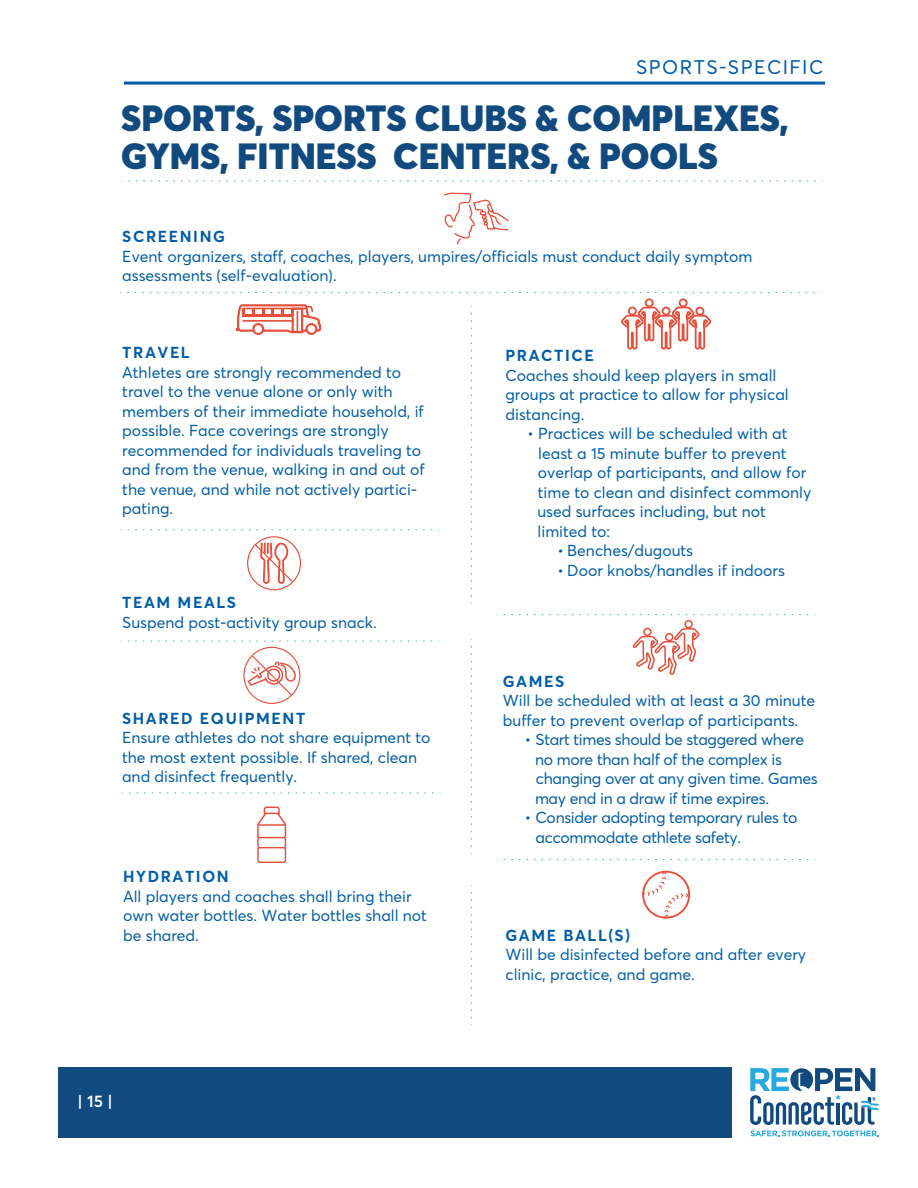
<style>
.page{position:relative;width:918px;height:1188px;background:#fff}
.page>*{position:absolute;margin:0;border:0;box-sizing:border-box;transform-origin:0 0}
.t1{font:900 36px/37.8px "Averta PE";color:#114a7f}
.t2{font:19.5px "Averta PE";letter-spacing:.075em;color:#015da7}
.t3{font:600 16.5px "Averta PE";color:#fff}
.t4{font:15.75px/19.5px "Averta PE";color:#015da7}
.t5{font:15.75px/19.5px "Averta PE";letter-spacing:-.02em;color:#015da7}
.t6{font:700 15.75px "Averta PE";letter-spacing:.1em;color:#015da7}
</style>
<div class="page">
<div style="left:58px;top:1068px;width:673px;height:70px;background:#114a7f"></div>
<svg style="left:750px;top:1068px;width:129px;height:68px"></svg>
<hr style="left:124px;top:82px;width:701px;height:3px;background:#015da7">
<svg style="left:128px;top:180px;width:695px;height:1px"></svg>
<svg style="left:127px;top:292px;width:695px;height:1px"></svg>
<svg style="left:128px;top:641px;width:311px;height:1px"></svg>
<svg style="left:128px;top:529px;width:311px;height:1px"></svg>
<svg style="left:471px;top:306px;width:1px;height:291px"></svg>
<svg style="left:471px;top:639px;width:1px;height:208px"></svg>
<svg style="left:471px;top:885px;width:1px;height:133px"></svg>
<svg style="left:504px;top:859px;width:311px;height:1px"></svg>
<svg style="left:129px;top:792px;width:312px;height:1px"></svg>
<svg style="left:444px;top:192px;width:65px;height:53px"></svg>
<svg style="left:236px;top:304px;width:85px;height:31px"></svg>
<hr style="left:242px;top:320px;width:52px;height:2px;background:#e84f3b">
<hr style="left:243px;top:308px;width:64px;height:1px;background:#e84f3b">
<svg style="left:254px;top:542px;width:40px;height:42px"></svg>
<div style="left:247px;top:536px;width:54px;height:54px;border:1px solid #e84f3b;border-radius:50%"></div>
<div style="left:243px;top:647px;width:57px;height:57px;border:1px solid #e84f3b;border-radius:50%"></div>
<svg style="left:248px;top:654px;width:48px;height:43px"></svg>
<svg style="left:257px;top:807px;width:29px;height:56px"></svg>
<div style="left:645px;top:298px;width:9px;height:9px;border:2px solid #e84f3b;border-radius:50%"></div>
<div style="left:679px;top:298px;width:9px;height:9px;border:2px solid #e84f3b;border-radius:50%"></div>
<svg style="left:621px;top:305px;width:91px;height:45px"></svg>
<svg style="left:504px;top:614px;width:311px;height:61px"></svg>
<div style="left:684px;top:620px;width:9px;height:8px;border:2px solid #e84f3b;border-radius:50%"></div>
<svg style="left:642px;top:870px;width:48px;height:49px"></svg>
<p class="t2" style="left:636px;top:53px;width:189px">SPORTS-SPECIFIC</p>
<h1 class="t1" style="left:121px;top:97px;width:669px">SPORTS, SPORTS CLUBS &amp; COMPLEXES,<br>GYMS, FITNESS CENTERS, &amp; POOLS</h1>
<p class="t6" style="left:122px;top:226px;width:104px">SCREENING</p>
<p class="t4" style="left:122px;top:246px;width:632px">Event organizers, staff, coaches, players, umpires/officials must conduct daily symptom assessments (self-evaluation).</p>
<p class="t6" style="left:122px;top:342px;width:69px">TRAVEL</p>
<p class="t4" style="left:122px;top:362px;width:304px">Athletes are strongly recommended to travel to the venue alone or only with members of their immediate household, if possible. Face coverings are strongly recommended for individuals traveling to and from the venue, walking in and out of the venue, and while not actively partici&shy;pating.</p>
<p class="t6" style="left:122px;top:592px;width:115px">TEAM MEALS</p>
<p class="t4" style="left:122px;top:612px;width:256px">Suspend post-activity group snack.</p>
<p class="t6" style="left:122px;top:707px;width:185px">SHARED EQUIPMENT</p>
<p class="t4" style="left:122px;top:728px;width:310px">Ensure athletes do not share equipment to the most extent possible. If shared, clean and disinfect frequently.</p>
<p class="t6" style="left:123px;top:866px;width:107px">HYDRATION</p>
<p class="t4" style="left:123px;top:886px;width:305px">All players and coaches shall bring their own water bottles. Water bottles shall not be shared.</p>
<p class="t6" style="left:506px;top:345px;width:90px">PRACTICE</p>
<p class="t4" style="left:506px;top:365px;width:285px">Coaches should keep players in small groups at practice to allow for physical distancing.</p>
<p class="t4" style="left:537px;top:423px;width:275px;text-indent:-10px">• Practices will be scheduled with at least a 15 minute buffer to prevent overlap of participants, and allow for time to clean and disinfect commonly used surfaces including, but not limited to:</p>
<p class="t4" style="left:558px;top:540px;width:137px">• Benches/dugouts</p>
<p class="t4" style="left:558px;top:560px;width:229px">• Door knobs/handles if indoors</p>
<p class="t6" style="left:503px;top:670px;width:63px">GAMES</p>
<p class="t4" style="left:503px;top:691px;width:314px">Will be scheduled with at least a 30 minute buffer to prevent overlap of participants.</p>
<p class="t5" style="left:535px;top:730px;width:284px;text-indent:-10px">• Start times should be staggered where no more than half of the complex is changing over at any given time. Games may end in a draw if time expires.</p>
<p class="t5" style="left:536px;top:808px;width:263px;text-indent:-11px">• Consider adopting temporary rules to accommodate athlete safety.</p>
<p class="t6" style="left:506px;top:924px;width:126px">GAME BALL(S)</p>
<p class="t4" style="left:506px;top:944px;width:302px">Will be disinfected before and after every clinic, practice, and game.</p>
<p class="t3" style="left:78px;top:1090px;width:37px">| 15 |</p>
</div>
